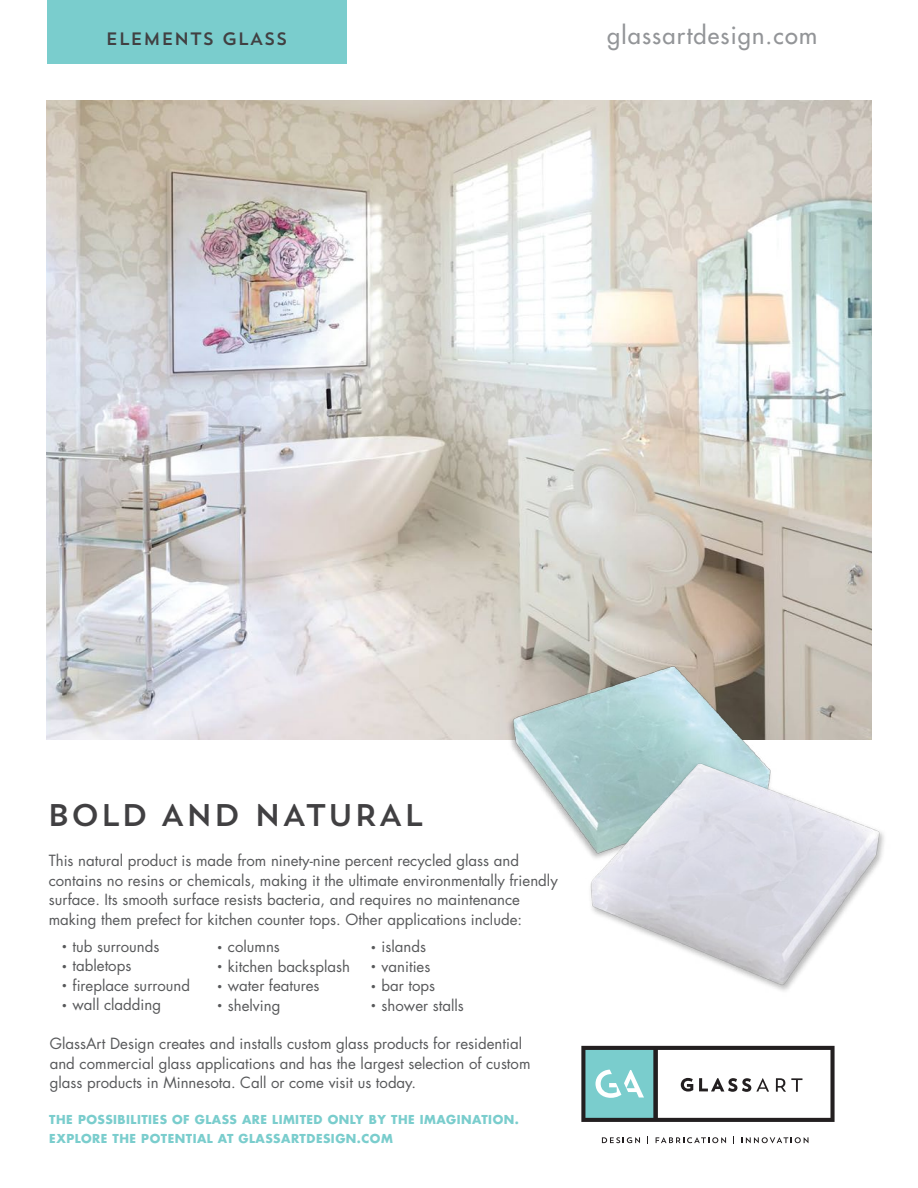
<style>
.page{position:relative;width:918px;height:1188px;background:#fff}
.page>*{position:absolute;margin:0;border:0;box-sizing:border-box;transform-origin:0 0}
.t1{font:31.2px "Trend Sans One";color:#414042}
.t2{font:23.55px "Futura";letter-spacing:.05em;color:#939598}
.t3{font:17.85px "Trend Sans One";color:#414042}
.t4{font:15px/19.5px "Futura";color:#58595b}
.t5{font:700 12px/19.5px "Futura";letter-spacing:.04em;color:#7acdcd}
.s1{font-size:9px}
</style>
<div class="page">
<img style="left:47px;top:101px;width:824px;height:638px">
<svg style="left:581px;top:1046px;width:254px;height:76px"></svg>
<svg style="left:602px;top:1137px;width:38px;height:6px"></svg>
<svg style="left:656px;top:1137px;width:70px;height:6px"></svg>
<svg style="left:742px;top:1137px;width:66px;height:6px"></svg>
<img style="left:489px;top:647px;width:305px;height:186px">
<img style="left:575px;top:751px;width:309px;height:240px">
<div style="left:47px;top:0;width:300px;height:64px;background:#7acdcd"></div>
<p class="t3" style="left:106px;top:27px;width:184px">ELEMENTS GLASS</p>
<h2 class="t2" style="left:607px;top:20px;width:211px">glassartdesign.com</h2>
<h1 class="t1" style="left:47px;top:795px;width:379px">BOLD AND NATURAL</h1>
<p class="t4" style="left:49px;top:851px;width:511px">This natural product is made from ninety-nine percent recycled glass and contains no resins or chemicals, making it the ultimate environmentally friendly surface. Its smooth surface resists bacteria, and requires no maintenance making them prefect for kitchen counter tops. Other applications include:</p>
<p class="t4" style="left:62px;top:936px;width:99px"><span class="s1">•</span> tub surrounds</p>
<p class="t4" style="left:62px;top:956px;width:71px"><span class="s1">•</span> tabletops</p>
<p class="t4" style="left:62px;top:975px;width:130px"><span class="s1">•</span> fireplace surround</p>
<p class="t4" style="left:62px;top:995px;width:101px"><span class="s1">•</span> wall cladding</p>
<p class="t4" style="left:217px;top:937px;width:64px"><span class="s1">•</span> columns</p>
<p class="t4" style="left:217px;top:956px;width:134px"><span class="s1">•</span> kitchen backsplash</p>
<p class="t4" style="left:217px;top:976px;width:104px"><span class="s1">•</span> water features</p>
<p class="t4" style="left:217px;top:995px;width:65px"><span class="s1">•</span> shelving</p>
<p class="t4" style="left:371px;top:937px;width:57px"><span class="s1">•</span> islands</p>
<p class="t4" style="left:371px;top:956px;width:61px"><span class="s1">•</span> vanities</p>
<p class="t4" style="left:371px;top:976px;width:66px"><span class="s1">•</span> bar tops</p>
<p class="t4" style="left:371px;top:995px;width:95px"><span class="s1">•</span> shower stalls</p>
<p class="t4" style="left:50px;top:1034px;width:482px">GlassArt Design creates and installs custom glass products for residential and commercial glass applications and has the largest selection of custom glass products in Minnesota. Call or come visit us today.</p>
<p class="t5" style="left:49px;top:1109px;width:471px">THE POSSIBILITIES OF GLASS ARE LIMITED ONLY BY THE IMAGINATION.<br>EXPLORE THE POTENTIAL AT GLASSARTDESIGN.COM</p>
</div>
